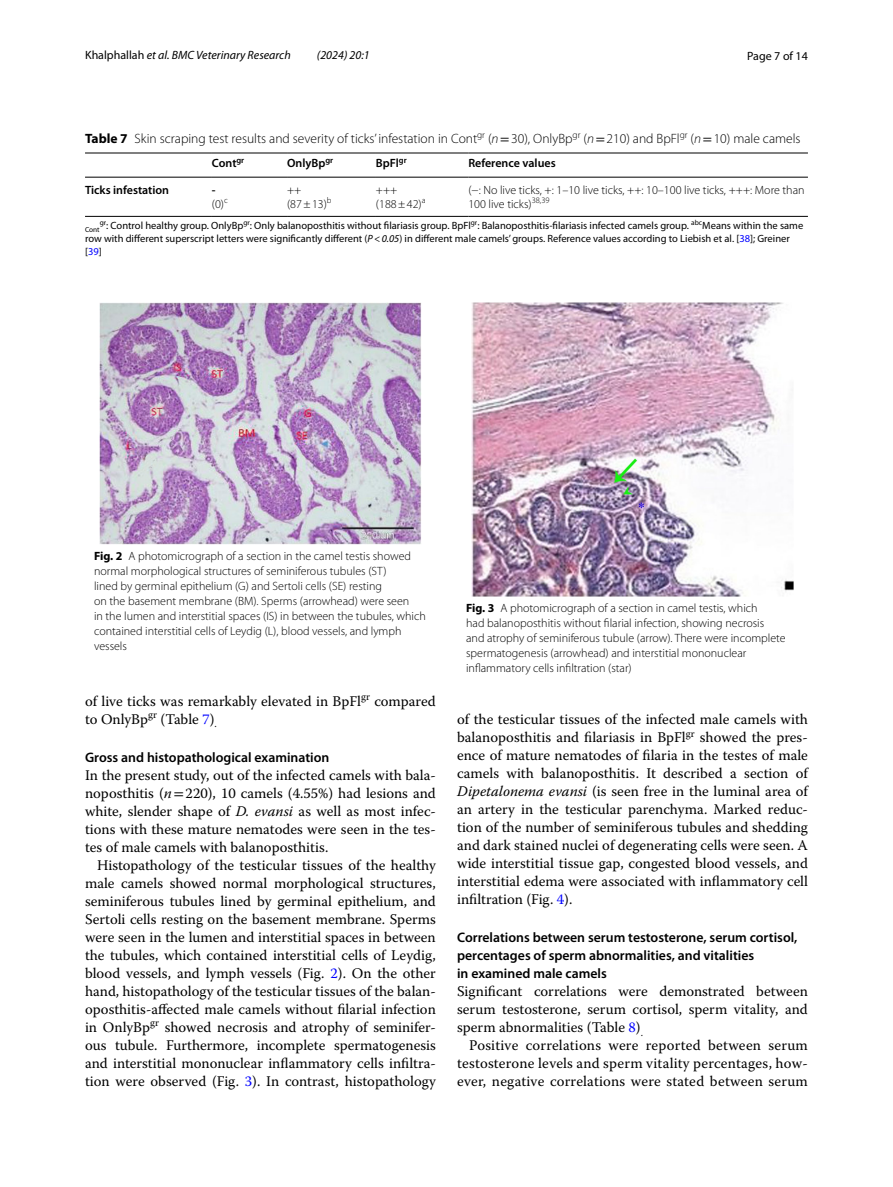
<style>
.page{position:relative;width:893px;height:1187px;background:#fff}
.page>*{position:absolute;margin:0;border:0;box-sizing:border-box;transform-origin:0 0}
.t1{font:14.7px/18px "Warnock Pro";color:#000;text-align:justify}
.t2{font:600 13.8px/18px "Myriad Pro";color:#000}
.t3{font:300 13.5px "Myriad Pro";color:#000}
.t4{font:300 12px/15px "Myriad Pro";color:#000}
.t5{font:600 12px "Myriad Pro";color:#000}
.t6{font:italic 12px "Myriad Pro";color:#000}
.t7{font:12px "Myriad Pro";color:#000}
.t8{font:10.5px/12.8px "Myriad Pro";color:#000}
.t9{font:7.35px "Myriad Pro";color:#000}
.s1{font-style:normal}
.s2{font-weight:700}
.s3{font-style:italic}
.s4{font-family:"STIX";font-weight:400}
.s5{font-weight:600}
.s6{color:#00f}
.s7{font-family:"STIX"}
</style>
<div class="page">
<hr style="left:85px;top:153px;width:127px;height:1px;background:#000">
<hr style="left:85px;top:177px;width:127px;height:1px;background:#000">
<hr style="left:212px;top:153px;width:75px;height:1px;background:#000">
<hr style="left:212px;top:177px;width:75px;height:1px;background:#000">
<hr style="left:287px;top:153px;width:89px;height:1px;background:#000">
<hr style="left:287px;top:177px;width:89px;height:1px;background:#000">
<hr style="left:376px;top:153px;width:92px;height:1px;background:#000">
<hr style="left:376px;top:177px;width:92px;height:1px;background:#000">
<hr style="left:468px;top:153px;width:340px;height:1px;background:#000">
<hr style="left:468px;top:177px;width:340px;height:1px;background:#000">
<hr style="left:85px;top:216px;width:127px;height:1px;background:#000">
<hr style="left:212px;top:216px;width:75px;height:1px;background:#000">
<hr style="left:287px;top:216px;width:89px;height:1px;background:#000">
<hr style="left:376px;top:216px;width:92px;height:1px;background:#000">
<hr style="left:468px;top:216px;width:340px;height:1px;background:#000">
<img style="left:100px;top:302px;width:321px;height:243px">
<img style="left:472px;top:302px;width:321px;height:294px">
<p class="t6" style="left:85px;top:48px;width:207px"><span class="s1">Khalphallah</span> et al. BMC Veterinary Research</p>
<p class="t6" style="left:317px;top:48px;width:54px">(2024) 20:1</p>
<p class="t7" style="left:747px;top:48px;width:62px">Page 7 of 14</p>
<p class="t3" style="left:85px;top:131px;width:717px"><span class="s2">Table 7</span> Skin scraping test results and severity of ticks’ infestation in Cont<sup>gr</sup> (<span class="s3">n</span><span class="s4">=</span>30), OnlyBp<sup>gr</sup> (<span class="s3">n</span><span class="s4">=</span>210) and BpFl<sup>gr</sup> (<span class="s3">n</span><span class="s4">=</span>10) male camels</p>
<p class="t5" style="left:85px;top:183px;width:86px">Ticks infestation</p>
<p class="t5" style="left:212px;top:156px;width:34px">Cont<sup>gr</sup></p>
<p class="t5" style="left:287px;top:156px;width:48px">OnlyBp<sup>gr</sup></p>
<p class="t5" style="left:376px;top:156px;width:32px">BpFl<sup>gr</sup></p>
<p class="t5" style="left:468px;top:156px;width:89px">Reference values</p>
<p class="t4" style="left:212px;top:184px;width:17px;line-height:13.5px"><span class="s5">- </span>(0)<sup>c</sup></p>
<p class="t4" style="left:287px;top:184px;width:46px;line-height:13.5px">++ (87±13)<sup>b</sup></p>
<p class="t4" style="left:376px;top:184px;width:51px;line-height:13.5px">+++ (188±42)<sup>a</sup></p>
<p class="t4" style="left:468px;top:184px;width:338px;line-height:13.5px">(−: No live ticks, +: 1–10 live ticks, ++: 10–100 live ticks, +++: More than<br>100 live ticks)<sup>38,39</sup></p>
<p class="t8" style="left:85px;top:219px;width:720px;text-indent:15px"><sup>gr</sup>: Control healthy group. OnlyBp<sup>gr</sup>: Only balanoposthitis without filariasis group. BpFl<sup>gr</sup>: Balanoposthitis-filariasis infected camels group. <sup>abc</sup>Means within the same row with different superscript letters were significantly different (<span class="s3">P&lt;0.05</span>) in different male camels’ groups. Reference values according to Liebish et al. [<span class="s6">38</span>]; Greiner [<span class="s6">39</span>]</p>
<p class="t9" style="left:85px;top:225px;width:16px">Cont</p>
<p class="t4" style="left:94px;top:548px;width:333px"><span class="s2">Fig. 2</span> A photomicrograph of a section in the camel testis showed normal morphological structures of seminiferous tubules (ST)<br>lined by germinal epithelium (G) and Sertoli cells (SE) resting<br>on the basement membrane (BM). Sperms (arrowhead) were seen<br>in the lumen and interstitial spaces (IS) in between the tubules, which contained interstitial cells of Leydig (L), blood vessels, and lymph vessels</p>
<p class="t1" style="left:85px;top:691px;width:352px">of live ticks was remarkably elevated in BpFl<sup>gr</sup> compared to OnlyBp<sup>gr</sup> (Table <span class="s6">7</span>)<sub>.</sub></p>
<p class="t2" style="left:85px;top:748px;width:246px">Gross and histopathological examination</p>
<p class="t1" style="left:85px;top:766px;width:352px">In the present study, out of the infected camels with bala&shy;noposthitis (<span class="s3">n</span><span class="s7">=</span>220), 10 camels (4.55%) had lesions and white, slender shape of <span class="s3">D. evansi</span> as well as most infec&shy;tions with these mature nematodes were seen in the tes&shy;tes of male camels with balanoposthitis.</p>
<p class="t1" style="left:85px;top:856px;width:352px;text-indent:12px">Histopathology of the testicular tissues of the healthy male camels showed normal morphological structures, seminiferous tubules lined by germinal epithelium, and Sertoli cells resting on the basement membrane. Sperms were seen in the lumen and interstitial spaces in between the tubules, which contained interstitial cells of Leydig, blood vessels, and lymph vessels (Fig. <span class="s6">2</span>). On the other hand, histopathology of the testicular tissues of the balan&shy;oposthitis-affected male camels without filarial infection in OnlyBp<sup>gr</sup> showed necrosis and atrophy of seminifer&shy;ous tubule. Furthermore, incomplete spermatogenesis and interstitial mononuclear inflammatory cells infiltra&shy;tion were observed (Fig. <span class="s6">3</span>). In contrast, histopathology</p>
<p class="t4" style="left:466px;top:600px;width:321px"><span class="s2">Fig. 3</span> A photomicrograph of a section in camel testis, which<br>had balanoposthitis without filarial infection, showing necrosis<br>and atrophy of seminiferous tubule (arrow). There were incomplete spermatogenesis (arrowhead) and interstitial mononuclear inflammatory cells infiltration (star)</p>
<p class="t1" style="left:457px;top:710px;width:352px">of the testicular tissues of the infected male camels with balanoposthitis and filariasis in BpFl<sup>gr</sup> showed the pres&shy;ence of mature nematodes of filaria in the testes of male camels with balanoposthitis. It described a section of <span class="s3">Dipetalonema evansi</span> (is seen free in the luminal area of an artery in the testicular parenchyma. Marked reduc&shy;tion of the number of seminiferous tubules and shedding and dark stained nuclei of degenerating cells were seen. A wide interstitial tissue gap, congested blood vessels, and interstitial edema were associated with inflammatory cell infiltration (Fig. <span class="s6">4</span>).</p>
<p class="t2" style="left:457px;top:928px;width:342px">Correlations between serum testosterone, serum cortisol, percentages of sperm abnormalities, and vitalities<br>in examined male camels</p>
<p class="t1" style="left:457px;top:982px;width:352px">Significant correlations were demonstrated between serum testosterone, serum cortisol, sperm vitality, and sperm abnormalities (Table <span class="s6">8</span>)<sub>.</sub></p>
<p class="t1" style="left:457px;top:1036px;width:352px;text-indent:12px">Positive correlations were reported between serum testosterone levels and sperm vitality percentages, how&shy;ever, negative correlations were stated between serum</p>
</div>
